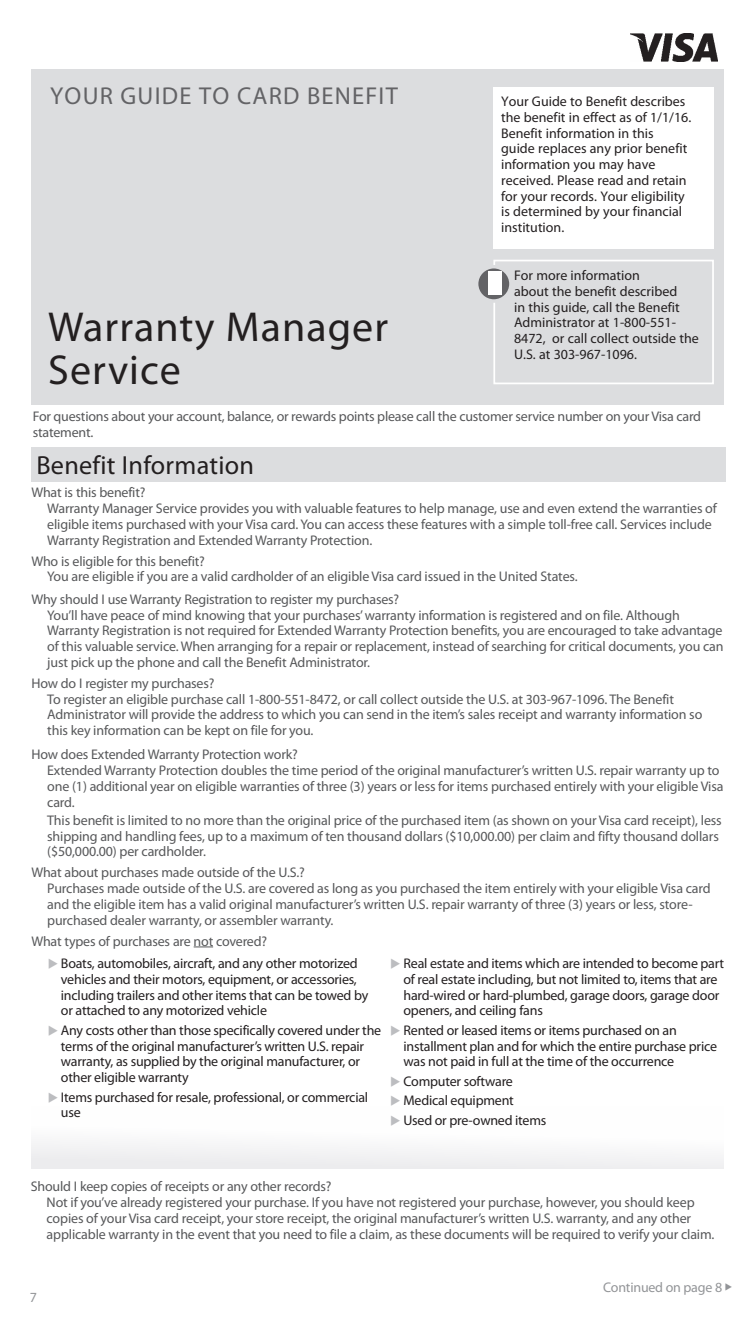
<style>
.page{position:relative;width:756px;height:1323px;background:#fff}
.page>*{position:absolute;margin:0;border:0;box-sizing:border-box;transform-origin:0 0}
.t1{font:42px/43.8px "Myriad Pro";letter-spacing:.025em;color:#231f20}
.t2{font:26.25px "Myriad Pro";letter-spacing:.01em;color:#231f20}
.t3{font:24.5px "Myriad Pro";letter-spacing:.05em;color:#636366}
.t4{font:14px/15.8px "Myriad Pro";letter-spacing:-.01em;color:#57585a}
.t5{font:14px/15.8px "Myriad Pro";letter-spacing:-.015em;color:#231f20}
.t6{font:14px "Myriad Pro";letter-spacing:-.015em;color:#939598}
.s1{color:#bcbdc0}
</style>
<div class="page">
<div style="left:32px;top:1106px;width:692px;height:62px;background:linear-gradient(to right,#f6f6f7,#fbfbfb)"></div>
<div style="left:32px;top:69px;width:692px;height:336px;background:#dcdddf"></div>
<img style="left:631px;top:34px;width:87px;height:28px">
<div style="left:493px;top:87px;width:221px;height:161px;background:#fff"></div>
<div style="left:493px;top:260px;width:221px;height:124px;border:2px solid #fff"></div>
<svg style="left:194px;top:947px;width:19px;height:1px"></svg>
<div style="left:31px;top:447px;width:694px;height:34px;background:#dcdddf"></div>
<svg style="left:477px;top:267px;width:34px;height:34px"></svg>
<img style="left:488px;top:271px;width:13px;height:23px">
<div style="left:475px;top:265px;width:38px;height:38px;border:4px solid #dcdddf;border-radius:50%"></div>
<h3 class="t3" style="left:50px;top:81px;width:349px">Your guide to card Benefit</h3>
<h1 class="t1" style="left:48px;top:304px;width:341px">Warranty Manager<br>Service</h1>
<p class="t5" style="left:501px;top:93px;width:192px">Your Guide to Benefit describes the benefit in effect as of 1/1/16.<br>Benefit information in this<br>guide replaces any prior benefit information you may have received. Please read and retain for your records. Your eligibility is determined by your financial institution.</p>
<p class="t5" style="left:514px;top:267px;width:186px">For more information<br>about the benefit described<br>in this guide, call the Benefit<br>Administrator at 1-800-551-<br>8472, or call collect outside the<br>U.S. at 303-967-1096.</p>
<p class="t4" style="left:33px;top:408px;width:670px">For questions about your account, balance, or rewards points please call the customer service number on your Visa card statement.</p>
<h2 class="t2" style="left:36px;top:449px;width:219px">Benefit I nformation</h2>
<p class="t4" style="left:47px;top:485px;width:671px;text-indent:-16px">What is this benefit?<br>Warranty Manager Service provides you with valuable features to help manage, use and even extend the warranties of eligible items purchased with your Visa card. You can access these features with a simple toll-free call. Services include Warranty Registration and Extended Warranty Protection.</p>
<p class="t4" style="left:47px;top:553px;width:532px;text-indent:-16px">Who is eligible for this benefit?<br>You are eligible if you are a valid cardholder of an eligible Visa card issued in the United States.</p>
<p class="t4" style="left:47px;top:591px;width:678px;text-indent:-16px">Why should I use Warranty Registration to register my purchases?<br>You’ll have peace of mind knowing that your purchases’ warranty information is registered and on file. Although Warranty Registration is not required for Extended Warranty Protection benefits, you are encouraged to take advantage of this valuable service. When arranging for a repair or replacement, instead of searching for critical documents, you can just pick up the phone and call the Benefit Administrator.</p>
<p class="t4" style="left:47px;top:675px;width:657px;text-indent:-16px">How do I register my purchases?<br>To register an eligible purchase call 1-800-551-8472, or call collect outside the U.S. at 303-967-1096. The Benefit Administrator will provide the address to which you can send in the item’s sales receipt and warranty information so this key information can be kept on file for you.</p>
<p class="t4" style="left:47px;top:747px;width:678px;text-indent:-16px">How does Extended Warranty Protection work?<br>Extended Warranty Protection doubles the time period of the original manufacturer’s written U.S. repair warranty up to one (1) additional year on eligible warranties of three (3) years or less for items purchased entirely with your eligible Visa card.</p>
<p class="t4" style="left:47px;top:812px;width:676px">This benefit is limited to no more than the original price of the purchased item (as shown on your Visa card receipt), less shipping and handling fees, up to a maximum of ten thousand dollars ($10,000.00) per claim and fifty thousand dollars ($50,000.00) per cardholder.</p>
<p class="t4" style="left:47px;top:865px;width:665px;text-indent:-16px">What about purchases made outside of the U.S.?<br>Purchases made outside of the U.S. are covered as long as you purchased the item entirely with your eligible Visa card and the eligible item has a valid original manufacturer’s written U.S. repair warranty of three (3) years or less, store&shy;purchased dealer warranty, or assembler warranty.</p>
<p class="t4" style="left:32px;top:933px;width:237px">What types of purchases are not covered?</p>
<p class="t5" style="left:61px;top:955px;width:309px;text-indent:-13px"><span class="s1">◆</span> Boats, automobiles, aircraft, and any other motorized vehicles and their motors, equipment, or accessories, including trailers and other items that can be towed by or attached to any motorized vehicle</p>
<p class="t5" style="left:61px;top:1022px;width:322px;text-indent:-13px"><span class="s1">◆</span> Any costs other than those specifically covered under the terms of the original manufacturer’s written U.S. repair warranty, as supplied by the original manufacturer, or other eligible warranty</p>
<p class="t5" style="left:61px;top:1089px;width:309px;text-indent:-13px"><span class="s1">◆</span> Items purchased for resale, professional, or commercial use</p>
<p class="t5" style="left:403px;top:955px;width:322px;text-indent:-13px"><span class="s1">◆</span> Real estate and items which are intended to become part of real estate including, but not limited to, items that are hard-wired or hard-plumbed, garage doors, garage door openers, and ceiling fans</p>
<p class="t5" style="left:403px;top:1022px;width:315px;text-indent:-13px"><span class="s1">◆</span> Rented or leased items or items purchased on an installment plan and for which the entire purchase price was not paid in full at the time of the occurrence</p>
<p class="t5" style="left:390px;top:1073px;width:124px"><span class="s1">◆</span> Computer software</p>
<p class="t5" style="left:390px;top:1093px;width:125px"><span class="s1">◆</span> Medical equipment</p>
<p class="t5" style="left:390px;top:1112px;width:158px"><span class="s1">◆</span> Used or pre-owned items</p>
<p class="t4" style="left:47px;top:1179px;width:669px;text-indent:-16px">Should I keep copies of receipts or any other records?<br>Not if you’ve already registered your purchase. If you have not registered your purchase, however, you should keep copies of your Visa card receipt, your store receipt, the original manufacturer’s written U.S. warranty, and any other applicable warranty in the event that you need to file a claim, as these documents will be required to verify your claim.</p>
<p class="t6" style="left:30px;top:1289px;width:9px">7</p>
<p class="t6" style="left:603px;top:1278px;width:131px">Continued on page 8 ◆</p>
</div>
